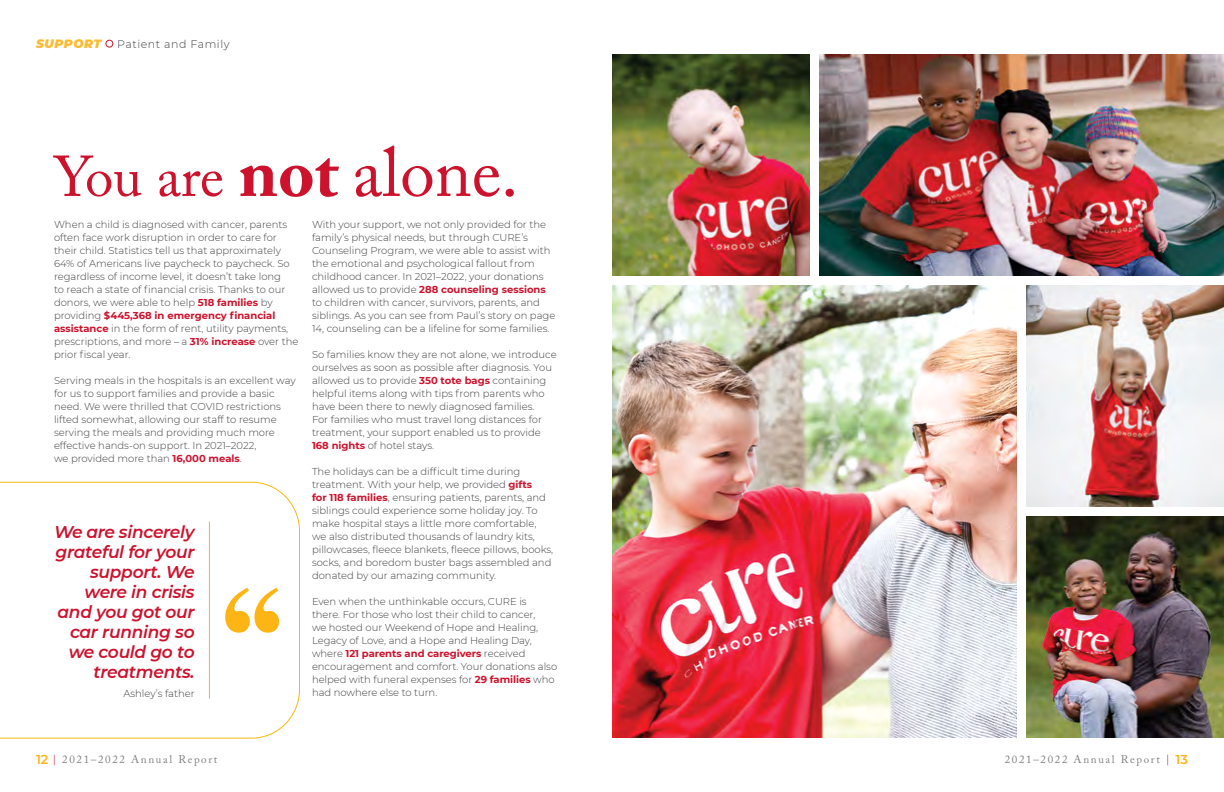
<style>
.page{position:relative;width:1224px;height:792px;background:#fff}
.page>*{position:absolute;margin:0;border:0;box-sizing:border-box;transform-origin:0 0}
.t1{font:56.9px "Adobe Caslon Pro";letter-spacing:-.005em;color:#cd122d}
.t2{font:italic 600 17px/20px "Montserrat";letter-spacing:-.015em;color:#cd122d;text-align:right}
.t3{font:italic 900 12px "Montserrat";letter-spacing:.05em;color:#fdbb33}
.t4{font:11px "Adobe Caslon Pro";letter-spacing:.15em;color:#7e8083}
.t5{font:300 11px "Montserrat";letter-spacing:.05em;color:#414042}
.t6{font:300 10px/13px "Montserrat";color:#414042}
.s1{font-weight:700;font-size:69.8px}
.s2{font-size:69.8px}
.s3{font-weight:700;color:#cd122d}
.s4{font-family:"Montserrat Alternates";font-weight:600;font-size:13px;color:#fcb515}
.s5{font-family:"Montserrat";font-weight:300;color:#cd122d}
</style>
<div class="page">
<div style="left:105px;top:40px;width:8px;height:8px;border:1px solid #cd122d;border-radius:50%"></div>
<svg style="left:0;top:481px;width:300px;height:258px"></svg>
<svg style="left:225px;top:588px;width:54px;height:45px"></svg>
<hr style="left:209px;top:522px;width:1px;height:177px;background:#fcb515">
<img style="left:1026px;top:285px;width:198px;height:222px">
<img style="left:612px;top:285px;width:405px;height:453px">
<img style="left:819px;top:54px;width:405px;height:222px">
<img style="left:1026px;top:516px;width:198px;height:222px">
<img style="left:612px;top:54px;width:198px;height:222px">
<p class="t3" style="left:36px;top:34px;width:67px">SUPPORT</p>
<p class="t5" style="left:117px;top:36px;width:114px">Patient and Family</p>
<h1 class="t1" style="left:54px;top:143px;width:466px">You are <span class="s1">not</span> <span class="s2">alone.</span></h1>
<p class="t6" style="left:54px;top:218px;width:246px">When a child is diagnosed with cancer, parents often face work disruption in order to care for their child. Statistics tell us that approximately 64% of Americans live paycheck to paycheck. So regardless of income level, it doesn’t take long<br>to reach a state of financial crisis. Thanks to our donors, we were able to help <span class="s3">518 families</span> by providing <span class="s3">$445,368 in emergency financial assistance</span> in the form of rent, utility payments, prescriptions, and more – a <span class="s3">31% increase</span> over the prior fiscal year.</p>
<p class="t6" style="left:54px;top:374px;width:243px">Serving meals in the hospitals is an excellent way for us to support families and provide a basic need. We were thrilled that COVID restrictions lifted somewhat, allowing our staff to resume serving the meals and providing much more effective hands-on support. In 2021–2022,<br>we provided more than <span class="s3">16,000 meals</span>.</p>
<p class="t6" style="left:312px;top:218px;width:245px">With your support, we not only provided for the family’s physical needs, but through CURE’s Counseling Program, we were able to assist with the emotional and psychological fallout from childhood cancer. In 2021–2022, your donations allowed us to provide <span class="s3">288 counseling sessions </span>to children with cancer, survivors, parents, and siblings. As you can see from Paul’s story on page 14, counseling can be a lifeline for some families.</p>
<p class="t6" style="left:312px;top:348px;width:246px">So families know they are not alone, we introduce ourselves as soon as possible after diagnosis. You allowed us to provide <span class="s3">350 tote bags</span> containing helpful items along with tips from parents who have been there to newly diagnosed families.<br>For families who must travel long distances for treatment, your support enabled us to provide <span class="s3">168 nights</span> of hotel stays.</p>
<p class="t6" style="left:312px;top:465px;width:243px">The holidays can be a difficult time during treatment. With your help, we provided <span class="s3">gifts<br>for 118 families</span>, ensuring patients, parents, and siblings could experience some holiday joy. To make hospital stays a little more comfortable, we also distributed thousands of laundry kits, pillowcases, fleece blankets, fleece pillows, books, socks, and boredom buster bags assembled and donated by our amazing community.</p>
<p class="t6" style="left:312px;top:595px;width:247px">Even when the unthinkable occurs, CURE is there. For those who lost their child to cancer,<br>we hosted our Weekend of Hope and Healing, Legacy of Love, and a Hope and Healing Day, where <span class="s3">121 parents and caregivers</span> received encouragement and comfort. Your donations also helped with funeral expenses for <span class="s3">29 families</span> who had nowhere else to turn.</p>
<h2 class="t2" style="left:54px;top:521px;width:142px">We are sincerely grateful for your support. We were in crisis and you got our car running so we could go to treatments.</h2>
<p class="t6" style="left:123px;top:687px;width:73px">Ashley’s father</p>
<p class="t4" style="left:36px;top:753px;width:183px"><span class="s4">12</span> <span class="s5">|</span> 2021–2022 Annual Report</p>
<p class="t4" style="left:1005px;top:753px;width:185px">2021–2022 Annual Report <span class="s5">|</span> <span class="s4">13</span></p>
</div>
